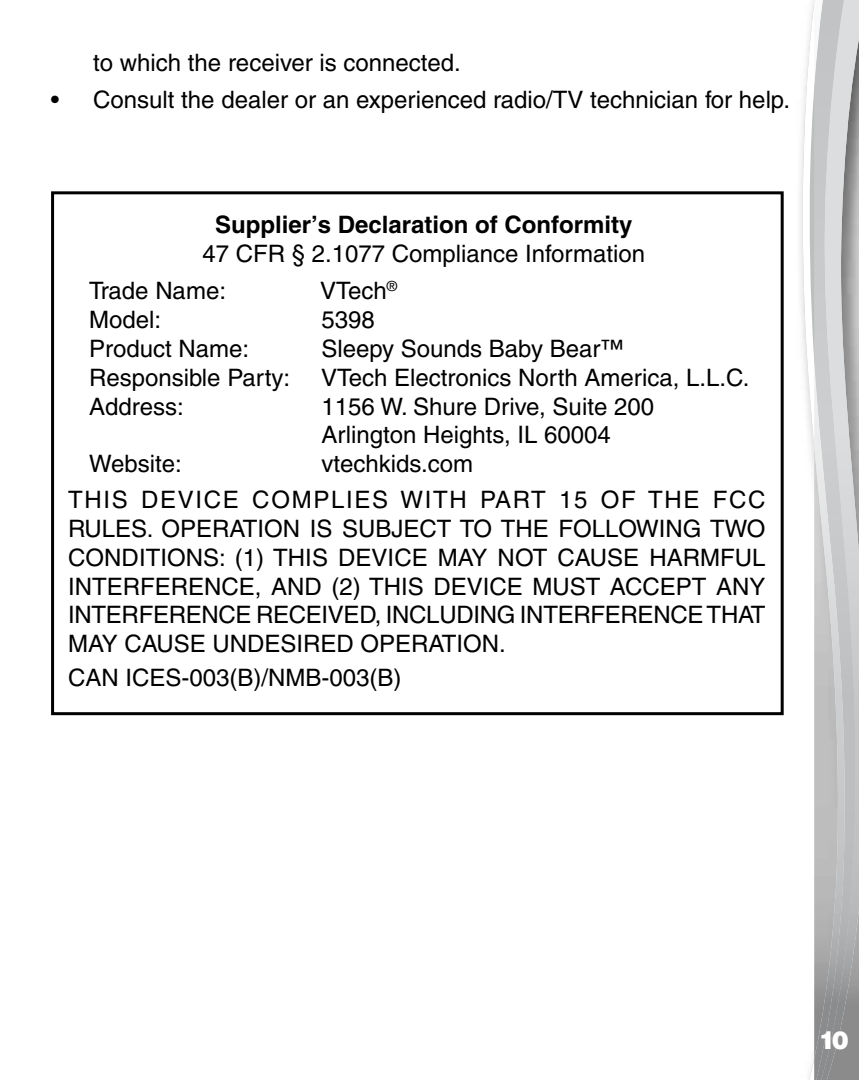
<style>
.page{position:relative;width:859px;height:1080px;background:#fff}
.page>*{position:absolute;margin:0;border:0;box-sizing:border-box;transform-origin:0 0}
.t1{font:27px "Helvetica Black cyr Bold";color:#fff}
.t2{font:500 24px/28.8px "Helvetica";color:#000}
.t3{font:700 24px "Helvetica";color:#000}
</style>
<div class="page">
<svg style="left:802px;top:0;width:12px;height:1080px"></svg>
<img style="left:857px;top:0;width:2px;height:1080px">
<img style="left:847px;top:0;width:10px;height:1080px">
<img style="left:814px;top:0;width:33px;height:1080px">
<div style="left:51px;top:191px;width:733px;height:524px;border:3px solid #000"></div>
<p class="t2" style="left:93px;top:48px;width:369px">to which the receiver is connected.</p>
<p class="t2" style="left:51px;top:85px;width:741px">• Consult the dealer or an experienced radio/TV technician for help.</p>
<p class="t3" style="left:215px;top:210px;width:419px">Supplier’s Declaration of Conformity</p>
<p class="t2" style="left:89px;top:235px;width:558px;line-height:37.2px;text-indent:113px">47 CFR § 2.1077 Compliance Information<br>Trade Name:</p>
<p class="t2" style="left:320px;top:277px;width:78px">VTech<sup>®</sup></p>
<p class="t2" style="left:89px;top:305px;width:74px">Model:</p>
<p class="t2" style="left:321px;top:305px;width:55px">5398</p>
<p class="t2" style="left:89px;top:334px;width:162px">Product Name:</p>
<p class="t2" style="left:321px;top:334px;width:304px">Sleepy Sounds Baby Bear™</p>
<p class="t2" style="left:89px;top:363px;width:202px">Responsible Party:</p>
<p class="t2" style="left:321px;top:363px;width:430px">VTech Electronics North America, L.L.C.</p>
<p class="t2" style="left:89px;top:392px;width:96px">Address:</p>
<p class="t2" style="left:321px;top:392px;width:334px">1156 W. Shure Drive, Suite 200<br>Arlington Heights, IL 60004</p>
<p class="t2" style="left:89px;top:449px;width:94px">Website:</p>
<p class="t2" style="left:321px;top:449px;width:153px">vtechkids.com</p>
<p class="t2" style="left:68px;top:485px;width:699px;text-align:justify">THIS DEVICE COMPLIES WITH PART 15 OF THE FCC RULES. OPERATION IS SUBJECT TO THE FOLLOWING TWO CONDITIONS: (1) THIS DEVICE MAY NOT CAUSE HARMFUL INTERFERENCE, AND (2) THIS DEVICE MUST ACCEPT ANY INTERFERENCE RECEIVED, INCLUDING INTERFERENCETHAT MAY CAUSE UNDESIRED OPERATION.</p>
<p class="t2" style="left:68px;top:663px;width:335px">CAN ICES-003(B)/NMB-003(B)</p>
<p class="t1" style="left:821px;top:1027px;width:30px">10</p>
</div>
